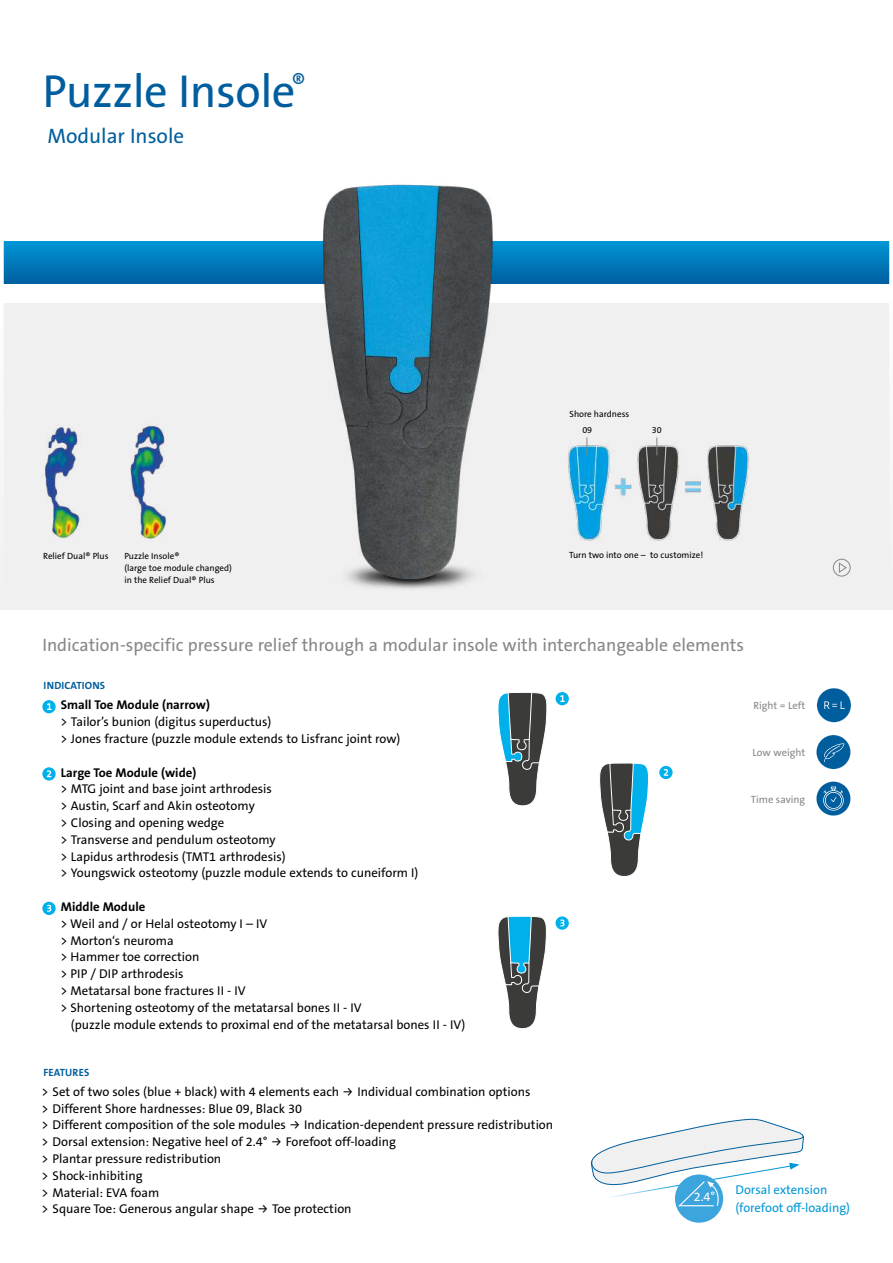
<style>
.page{position:relative;width:893px;height:1263px;background:#fff}
.page>*{position:absolute;margin:0;border:0;box-sizing:border-box;transform-origin:0 0}
.t1{font:46.5px "The Sans B Plus W5 Plain";letter-spacing:-.01em;color:#005e9e}
.t2{font:21px "The Sans B Plus W5 Plain";color:#005e9e}
.t3{font:18px "The Sans B Plus W5 Plain";color:#878786}
.t4{font:12.75px/16.8px "The Sans B Plus W5 Plain";color:#000}
.t5{font:700 12.75px "The Sans B Plus W7";color:#000}
.t6{font:12.75px/17.9px "The Sans B Plus W5 Plain";color:#0097d6}
.t7{font:12.75px "The Sans B Plus W5 Plain";color:#fff}
.t8{font:10.5px "The Sans B Plus W5 Plain";color:#878786}
.t9{font:700 10.5px "The Sans B Plus W7";letter-spacing:.015em;color:#005e9e}
.t10{font:9px/12px "The Sans B Plus W5 Plain";color:#000}
.s1{font-family:"Fira Sans Condensed"}
</style>
<div class="page">
<div style="left:0;top:303px;width:893px;height:306px;background:#f0f0f0"></div>
<div style="left:0;top:241px;width:893px;height:43px;background:linear-gradient(to bottom,#0096d6,#005e9f)"></div>
<img style="left:306px;top:184px;width:203px;height:426px">
<hr style="left:0;top:0;width:4px;height:609px;background:#fff">
<hr style="left:889px;top:0;width:4px;height:609px;background:#fff">
<img style="left:568px;top:442px;width:181px;height:99px">
<svg style="left:586px;top:437px;width:1px;height:18px"></svg>
<svg style="left:656px;top:437px;width:1px;height:18px"></svg>
<div style="left:42px;top:700px;width:14px;height:13px;background:#00b0eb;border-radius:50%"></div>
<svg style="left:47px;top:703px;width:5px;height:7px"></svg>
<svg style="left:42px;top:767px;width:14px;height:13px"></svg>
<svg style="left:47px;top:770px;width:4px;height:7px"></svg>
<svg style="left:42px;top:902px;width:14px;height:13px"></svg>
<svg style="left:47px;top:905px;width:4px;height:7px"></svg>
<svg style="left:498px;top:692px;width:49px;height:114px"></svg>
<div style="left:556px;top:692px;width:13px;height:13px;background:#00b0eb;border-radius:50%"></div>
<svg style="left:560px;top:695px;width:5px;height:7px"></svg>
<svg style="left:498px;top:916px;width:49px;height:113px"></svg>
<div style="left:659px;top:766px;width:14px;height:13px;background:#00b0eb;border-radius:50%"></div>
<svg style="left:664px;top:769px;width:4px;height:7px"></svg>
<svg style="left:599px;top:763px;width:50px;height:114px"></svg>
<svg style="left:556px;top:916px;width:13px;height:14px"></svg>
<svg style="left:560px;top:919px;width:5px;height:7px"></svg>
<svg style="left:839px;top:562px;width:8px;height:11px"></svg>
<div style="left:833px;top:559px;width:17px;height:17px;border:1px solid #878786;border-radius:50%"></div>
<img style="left:130px;top:426px;width:36px;height:113px">
<img style="left:45px;top:427px;width:36px;height:111px">
<div style="left:817px;top:688px;width:34px;height:34px;background:#005e9e;border-radius:50%"></div>
<svg style="left:824px;top:701px;width:21px;height:8px"></svg>
<div style="left:816px;top:735px;width:34px;height:34px;background:#005e9e;border-radius:50%"></div>
<svg style="left:824px;top:743px;width:20px;height:19px"></svg>
<div style="left:816px;top:782px;width:34px;height:34px;background:#005e9e;border-radius:50%"></div>
<svg style="left:823px;top:787px;width:21px;height:24px"></svg>
<div style="left:675px;top:1174px;width:48px;height:49px;background:#3da5dd;border-radius:50%"></div>
<svg style="left:591px;top:1118px;width:213px;height:89px"></svg>
<h1 class="t1" style="left:43px;top:61px;width:265px">Puzzle Insole<sup>®</sup></h1>
<h2 class="t2" style="left:47px;top:123px;width:138px">Modular Insole</h2>
<p class="t10" style="left:43px;top:550px;width:67px">Relief Dual® Plus</p>
<p class="t10" style="left:124px;top:550px;width:109px">Puzzle Insole®<br>(large toe module changed) in the Relief Dual® Plus</p>
<p class="t10" style="left:582px;top:406px;width:48px;line-height:16.2px;text-indent:-13px">Shore hardness<br>09</p>
<p class="t10" style="left:652px;top:424px;width:11px">30</p>
<p class="t10" style="left:569px;top:549px;width:136px">Turn two into one – to customize!</p>
<h3 class="t3" style="left:42px;top:634px;width:703px">Indication-specific pressure relief through a modular insole with interchangeable elements</h3>
<p class="t9" style="left:44px;top:679px;width:63px">INDICATIONS</p>
<p class="t5" style="left:61px;top:697px;width:151px">Small Toe Module (narrow)</p>
<p class="t4" style="left:60px;top:713px;width:342px">&gt; Tailor’s bunion (digitus superductus)<br>&gt; Jones fracture (puzzle module extends to Lisfranc joint row)</p>
<p class="t5" style="left:61px;top:764px;width:137px">Large Toe Module (wide)</p>
<p class="t4" style="left:60px;top:781px;width:359px">&gt; MTG joint and base joint arthrodesis<br>&gt; Austin, Scarf and Akin osteotomy<br>&gt; Closing and opening wedge<br>&gt; Transverse and pendulum osteotomy<br>&gt; Lapidus arthrodesis (TMT1 arthrodesis)<br>&gt; Youngswick osteotomy (puzzle module extends to cuneiform I)</p>
<p class="t5" style="left:61px;top:898px;width:86px">Middle Module</p>
<p class="t4" style="left:60px;top:915px;width:208px">&gt; Weil and / or Helal osteotomy I – IV</p>
<p class="t4" style="left:60px;top:932px;width:115px">&gt; Morton‘s neuroma</p>
<p class="t4" style="left:60px;top:949px;width:140px">&gt; Hammer toe correction</p>
<p class="t4" style="left:60px;top:965px;width:125px">&gt; PIP / DIP arthrodesis</p>
<p class="t4" style="left:60px;top:982px;width:187px">&gt; Metatarsal bone fractures II - IV</p>
<p class="t4" style="left:60px;top:999px;width:303px">&gt; Shortening osteotomy of the metatarsal bones II - IV</p>
<p class="t4" style="left:71px;top:1016px;width:396px">(puzzle module extends to proximal end of the metatarsal bones II - IV)</p>
<p class="t9" style="left:44px;top:1066px;width:47px">FEATURES</p>
<p class="t4" style="left:42px;top:1083px;width:513px">&gt; Set of two soles (blue + black) with 4 elements each <span class="s1">→</span> Individual combination options<br>&gt; Different Shore hardnesses: Blue 09, Black 30<br>&gt; Different composition of the sole modules <span class="s1">→</span> Indication-dependent pressure redistribution &gt; Dorsal extension: Negative heel of 2.4° <span class="s1">→</span> Forefoot off-loading<br>&gt; Plantar pressure redistribution<br>&gt; Shock-inhibiting<br>&gt; Material: EVA foam<br>&gt; Square Toe: Generous angular shape <span class="s1">→</span> Toe protection</p>
<p class="t8" style="left:753px;top:699px;width:53px">Right = Left</p>
<p class="t8" style="left:753px;top:746px;width:54px">Low weight</p>
<p class="t8" style="left:751px;top:792px;width:56px">Time saving</p>
<p class="t7" style="left:694px;top:1189px;width:23px">2.4°</p>
<p class="t6" style="left:735px;top:1181px;width:116px">Dorsal extension (forefoot off-loading)</p>
</div>
